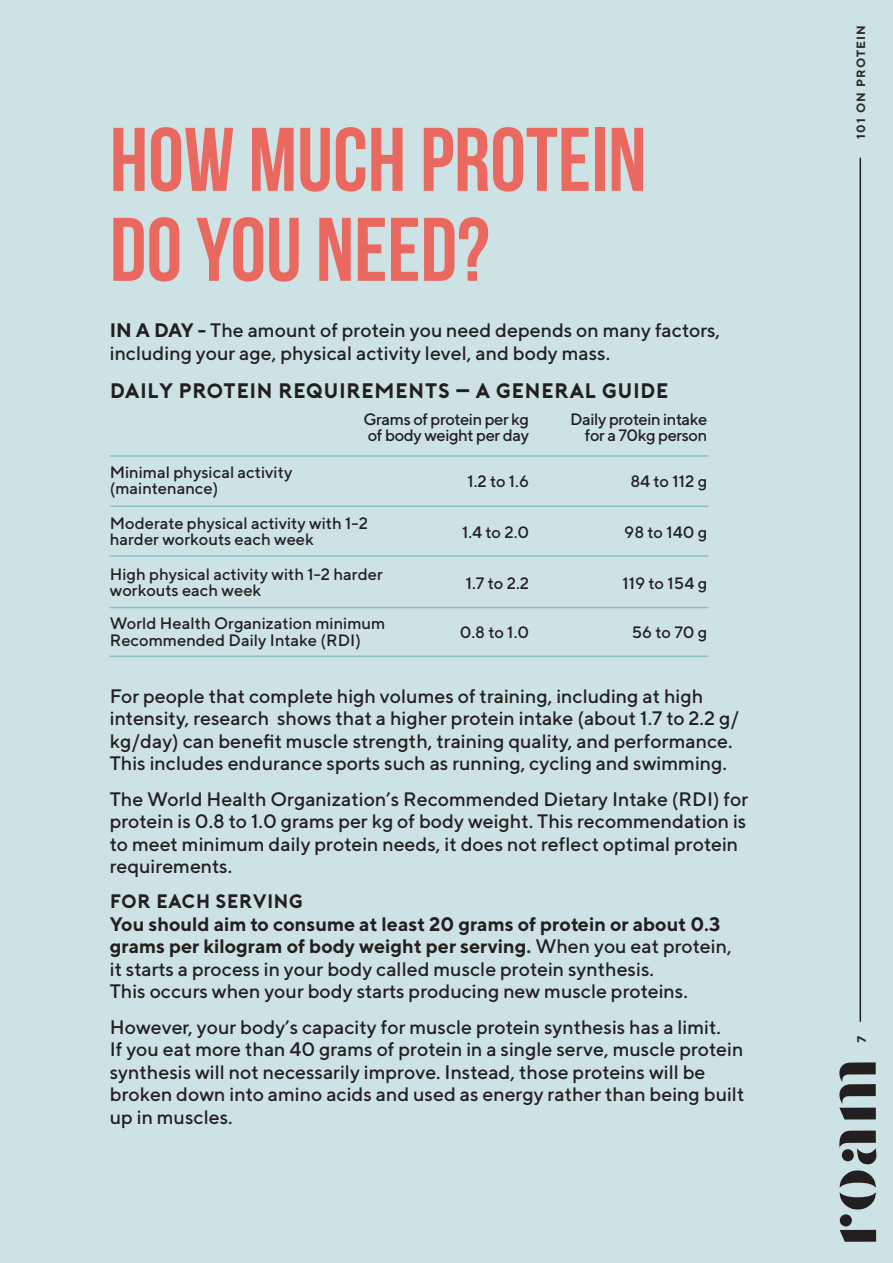
<style>
.page{position:relative;width:893px;height:1263px;background:#cde2e4}
.page>*{position:absolute;margin:0;border:0;box-sizing:border-box;transform-origin:0 0}
.t1{font:90px/90px "Bebas Neue";color:#e96961}
.t2{font:700 21px "Porter";color:#231f20}
.t3{font:500 19.5px/22.5px "TT Norms";color:#231f20}
.t4{font:500 16.5px/16.5px "TT Norms";color:#231f20}
.t5{font:500 16.5px/16.5px "TT Norms";letter-spacing:-.025em;color:#231f20;text-align:right}
.t6{font:700 12px "TT Norms";letter-spacing:.1em;color:#2e2926}
.t7{font:700 12px "Gotham";color:#231f20}
.s1{font-weight:700}
.s2{font-family:"Porter";font-weight:700}
</style>
<div class="page">
<hr style="left:859px;top:158px;width:2px;height:864px;background:#231f20">
<svg style="left:840px;top:1230px;width:36px;height:12px"></svg>
<svg style="left:839px;top:1062px;width:37px;height:57px"></svg>
<svg style="left:839px;top:1130px;width:37px;height:79px"></svg>
<div style="left:840px;top:1214px;width:12px;height:12px;background:#231f20;border-radius:50%"></div>
<div style="left:842px;top:1149px;width:12px;height:12px;background:#231f20;border-radius:50%"></div>
<hr style="left:110px;top:505px;width:598px;height:2px;background:#88bfc3">
<hr style="left:110px;top:455px;width:598px;height:2px;background:#88bfc3">
<hr style="left:110px;top:555px;width:598px;height:2px;background:#88bfc3">
<hr style="left:110px;top:607px;width:598px;height:1px;background:#88bfc3">
<hr style="left:110px;top:655px;width:598px;height:2px;background:#88bfc3">
<p class="t1" style="left:110px;top:114px;width:538px">HOW MUCH PROTEIN<br>DO YOU NEED?</p>
<p class="t3" style="left:110px;top:319px;width:612px"><span class="s1">IN A DAY -</span> The amount of protein you need depends on many factors, including your age, physical activity level, and body mass.</p>
<p class="t2" style="left:110px;top:379px;width:561px">DAILY PROTEIN REQUIREMENTS – A GENERAL GUIDE</p>
<p class="t5" style="left:363px;top:411px;width:167px;text-align:left">Grams of protein per kg of body weight per day</p>
<p class="t4" style="left:467px;top:472px;width:63px">1.2 to 1.6</p>
<p class="t4" style="left:462px;top:523px;width:69px">1.4 to 2.0</p>
<p class="t4" style="left:466px;top:574px;width:65px">1.7 to 2.2</p>
<p class="t4" style="left:460px;top:624px;width:71px">0.8 to 1.0</p>
<p class="t4" style="left:110px;top:463px;width:184px">Minimal physical activity (maintenance)</p>
<p class="t4" style="left:110px;top:514px;width:260px">Moderate physical activity with 1-2 harder workouts each week</p>
<p class="t4" style="left:110px;top:565px;width:274px">High physical activity with 1-2 harder workouts each week</p>
<p class="t4" style="left:110px;top:615px;width:277px">World Health Organization minimum<br>Recommended Daily Intake (RDI)</p>
<p class="t5" style="left:570px;top:411px;width:139px">Daily protein intake for a 70kg person</p>
<p class="t4" style="left:630px;top:472px;width:78px">84 to 112 g</p>
<p class="t4" style="left:624px;top:523px;width:85px">98 to 140 g</p>
<p class="t4" style="left:622px;top:574px;width:86px">119 to 154 g</p>
<p class="t4" style="left:632px;top:624px;width:77px">56 to 70 g</p>
<p class="t3" style="left:110px;top:684px;width:631px">For people that complete high volumes of training, including at high intensity, research shows that a higher protein intake (about 1.7 to 2.2 g/ kg/day) can benefit muscle strength, training quality, and performance.<br>This includes endurance sports such as running, cycling and swimming.</p>
<p class="t3" style="left:110px;top:787px;width:640px">The World Health Organization’s Recommended Dietary Intake (RDI) for protein is 0.8 to 1.0 grams per kg of body weight. This recommendation is to meet minimum daily protein needs, it does not reflect optimal protein requirements.</p>
<p class="t3" style="left:110px;top:890px;width:623px"><span class="s2">FOR EACH SERVING<br></span><span class="s1">You should aim to consume at least 20 grams of protein or about 0.3 grams per kilogram of body weight per serving.</span> When you eat protein, it starts a process in your body called muscle protein synthesis.<br>This occurs when your body starts producing new muscle proteins.</p>
<p class="t3" style="left:110px;top:1015px;width:636px">However, your body’s capacity for muscle protein synthesis has a limit.<br>If you eat more than 40 grams of protein in a single serve, muscle protein synthesis will not necessarily improve. Instead, those proteins will be broken down into amino acids and used as energy rather than being built up in muscles.</p>
<p class="t6" style="left:853px;top:139px;width:115px;rotate:-90deg">101 ON PROTEIN</p>
<p class="t7" style="left:853px;top:1043px;width:9px;rotate:-90deg">7</p>
</div>
